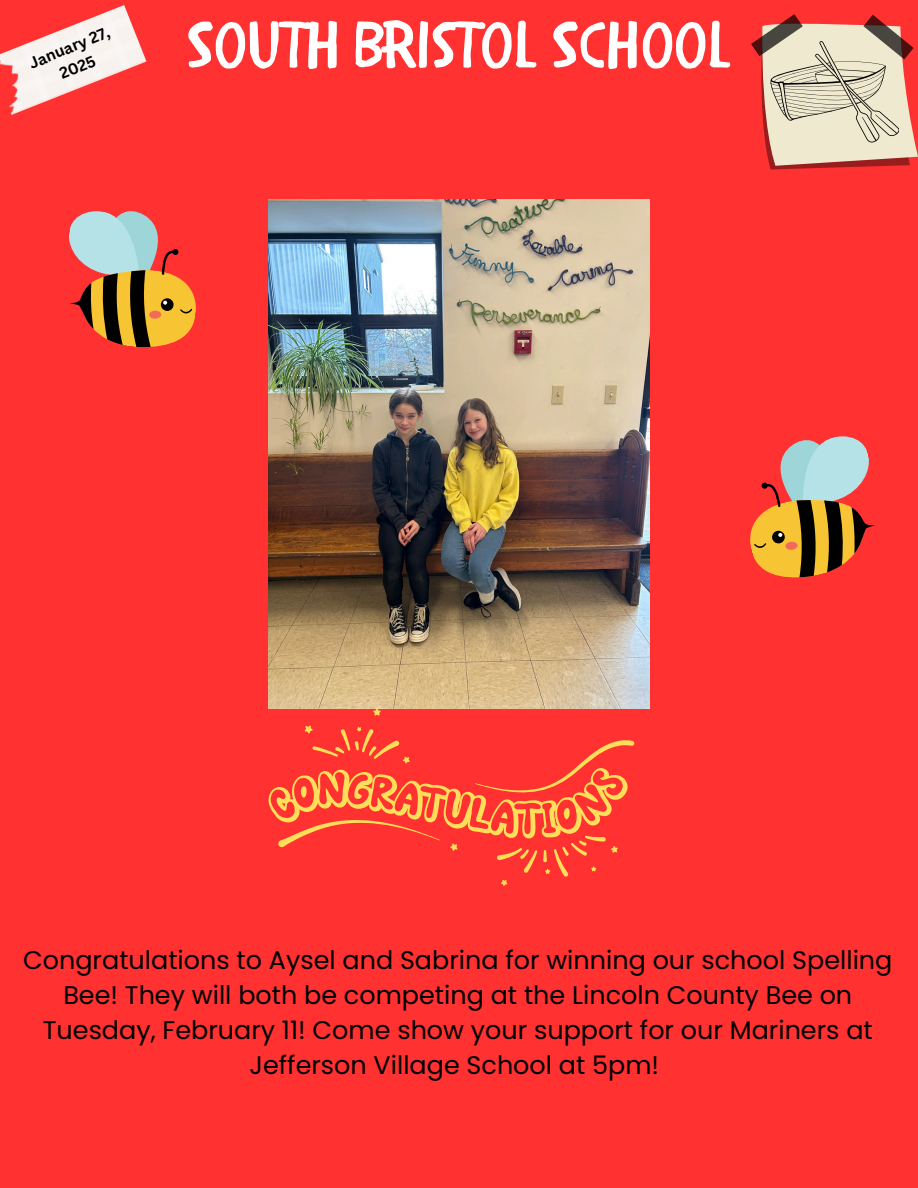
<style>
.page{position:relative;width:918px;height:1188px;background:#ff3131}
.page>*{position:absolute;margin:0;border:0;box-sizing:border-box;transform-origin:0 0}
.t1{font:66px "CHILDRENONE";color:#fff}
.t2{font:25.5px/34.8px "Poppins";color:#000;text-align:center}
.t3{font:700 15.45px "Canva Sans";color:#000}
</style>
<div class="page">
<img style="left:0;top:5px;width:146px;height:110px">
<svg style="left:751px;top:14px;width:167px;height:155px"></svg>
<img style="left:268px;top:200px;width:382px;height:508px">
<svg style="left:69px;top:211px;width:127px;height:137px"></svg>
<svg style="left:304px;top:708px;width:314px;height:178px"></svg>
<svg style="left:268px;top:729px;width:367px;height:148px"></svg>
<svg style="left:750px;top:436px;width:125px;height:142px"></svg>
<p class="t3" style="left:26px;top:54px;width:87px;rotate:-23deg">January 27,</p>
<p class="t1" style="left:187px;top:-13px;width:545px">SOUTH BRISTOL SCHOOL</p>
<p class="t3" style="left:56px;top:64px;width:39px;rotate:-23deg">2025</p>
<h1 class="t2" style="left:23px;top:943px;width:871px">Congratulations to Aysel and Sabrina for winning our school Spelling Bee! They will both be competing at the Lincoln County Bee on Tuesday, February 11! Come show your support for our Mariners at Jefferson Village School at 5pm!</h1>
</div>
